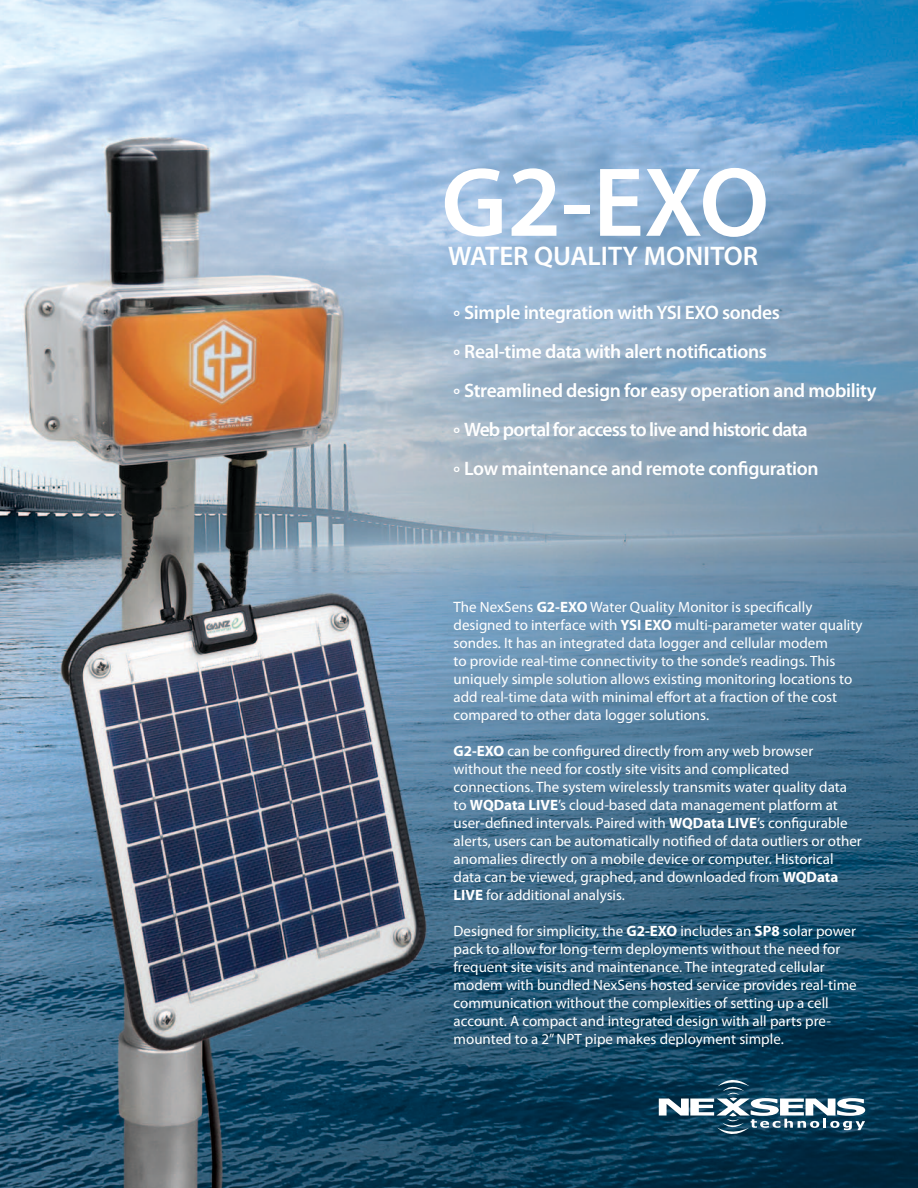
<style>
.page{position:relative;width:918px;height:1188px;background:#fff}
.page>*{position:absolute;margin:0;border:0;box-sizing:border-box;transform-origin:0 0}
.t1{font:600 99px "Myriad Pro";color:#fff}
.t2{font:600 27px "Myriad Pro";color:#fff}
.t3{font:600 19.5px "Myriad Pro";letter-spacing:-.02em;color:#fff}
.t4{font:600 19.5px "Myriad Pro";letter-spacing:-.04em;color:#fff}
.t5{font:15px/18px "Myriad Pro";color:#fff}
.s1{font-size:102px}
.s2{font-weight:700}
</style>
<div class="page">
<img style="left:0;top:0;width:918px;height:1188px">
<svg style="left:659px;top:1072px;width:206px;height:70px;background:#376177"></svg>
<p class="t1" style="left:441px;top:140px;width:329px">G<span class="s1">2</span>-EXO</p>
<p class="t2" style="left:448px;top:239px;width:311px">WATER QUALITY MONITOR</p>
<p class="t3" style="left:454px;top:300px;width:328px">° Simple integration with YSI EXO sondes</p>
<p class="t3" style="left:454px;top:339px;width:315px">° Real-time data with alert notifications</p>
<p class="t3" style="left:454px;top:378px;width:424px">° Streamlined design for easy operation and mobility</p>
<p class="t4" style="left:454px;top:417px;width:356px">° Web portal for access to live and historic data</p>
<p class="t3" style="left:454px;top:456px;width:366px">° Low maintenance and remote configuration</p>
<p class="t5" style="left:454px;top:597px;width:411px">The NexSens <span class="s2">G2-EXO</span> Water Quality Monitor is specifically designed to interface with <span class="s2">YSI EXO</span> multi-parameter water quality sondes. It has an integrated data logger and cellular modem<br>to provide real-time connectivity to the sonde’s readings. This uniquely simple solution allows existing monitoring locations to add real-time data with minimal effort at a fraction of the cost compared to other data logger solutions.</p>
<p class="t5" style="left:454px;top:741px;width:410px"><span class="s2">G2-EXO</span> can be configured directly from any web browser without the need for costly site visits and complicated connections. The system wirelessly transmits water quality data to <span class="s2">WQData LIVE</span>’s cloud-based data management platform at user-defined intervals. Paired with <span class="s2">WQData LIVE</span>’s configurable alerts, users can be automatically notified of data outliers or other anomalies directly on a mobile device or computer. Historical data can be viewed, graphed, and downloaded from <span class="s2">WQData LIVE</span> for additional analysis.</p>
<p class="t5" style="left:454px;top:921px;width:405px">Designed for simplicity, the <span class="s2">G2-EXO</span> includes an <span class="s2">SP8</span> solar power pack to allow for long-term deployments without the need for frequent site visits and maintenance. The integrated cellular modem with bundled NexSens hosted service provides real-time communication without the complexities of setting up a cell account. A compact and integrated design with all parts pre&shy;mounted to a 2” NPT pipe makes deployment simple.</p>
</div>
